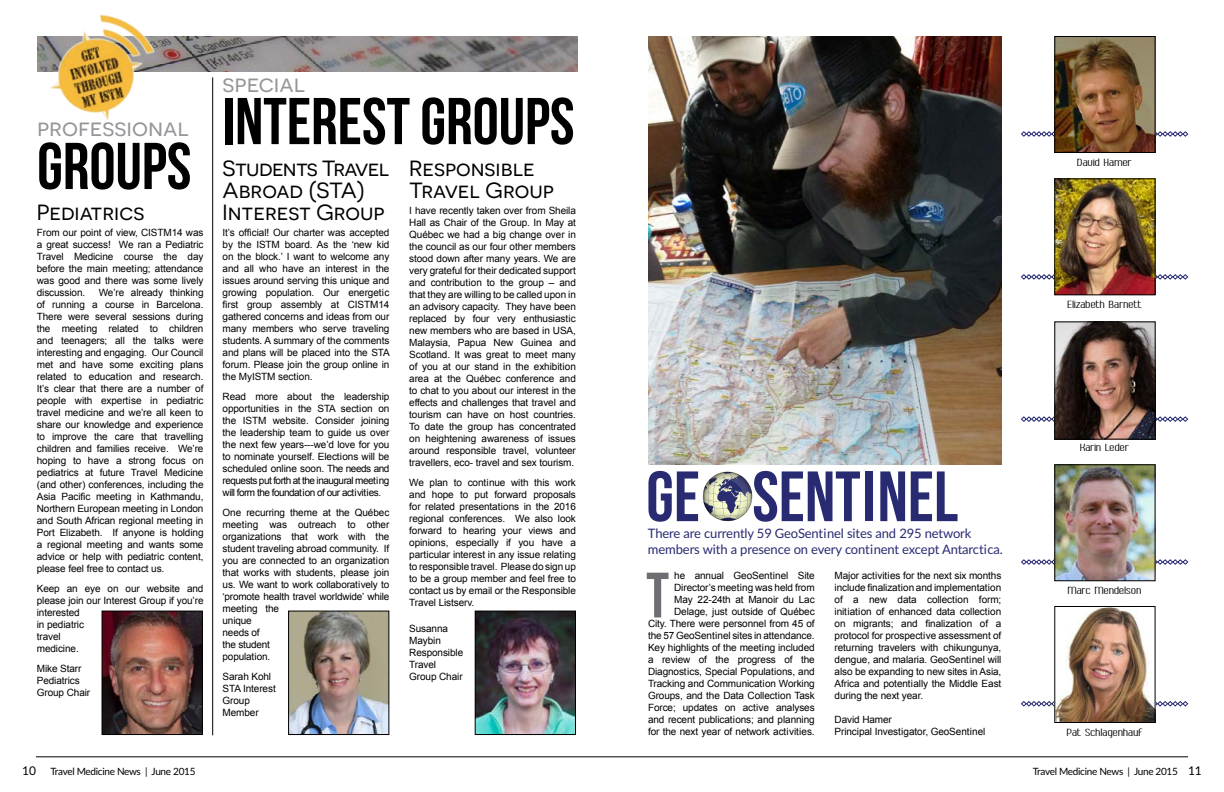
<style>
.page{position:relative;width:1224px;height:792px;background:#fff}
.page>*{position:absolute;margin:0;border:0;box-sizing:border-box;transform-origin:0 0}
.t1{font:71px "Bebas Neue";color:#282a72}
.t2{font:66px "Bebas Neue";color:#000}
.t3{font:64px "Bebas Neue";color:#6d6e71}
.t4{font:24px "Novecentosanswide";color:#939598}
.t5{font:22px/22px "Novecentosanswide";letter-spacing:-.02em;color:#000}
.t6{font:22px/22px "Novecentosanswide";color:#000}
.t7{font:13px/16px "Lato";letter-spacing:-.01em;color:#282a72}
.t8{font:12px "Ambrosia Demo";color:#000}
.t9{font:10px/12px "Arial";letter-spacing:-.01em;color:#000;text-align:justify}
.t10{font:10px "Lato";letter-spacing:-.03em;color:#000}
.s1{font-size:12px}
</style>
<div class="page">
<hr style="left:36px;top:757px;width:1152px;height:1px;background:#000">
<svg style="left:702px;top:471px;width:51px;height:51px"></svg>
<img style="left:648px;top:36px;width:353px;height:428px">
<svg style="left:1021px;top:559px;width:167px;height:6px"></svg>
<svg style="left:1021px;top:416px;width:167px;height:6px"></svg>
<svg style="left:1021px;top:274px;width:167px;height:6px"></svg>
<svg style="left:1021px;top:131px;width:167px;height:6px"></svg>
<img style="left:1056px;top:466px;width:98px;height:113px">
<div style="left:1054px;top:464px;width:102px;height:117px;border:1px solid #000"></div>
<img style="left:1056px;top:323px;width:98px;height:115px">
<div style="left:1054px;top:321px;width:102px;height:119px;border:1px solid #000"></div>
<img style="left:1056px;top:38px;width:98px;height:113px">
<div style="left:1054px;top:36px;width:102px;height:117px;border:1px solid #000"></div>
<img style="left:1056px;top:180px;width:98px;height:113px">
<div style="left:1054px;top:178px;width:102px;height:117px;border:1px solid #000"></div>
<hr style="left:212px;top:77px;width:1px;height:658px;background:#000">
<img style="left:104px;top:613px;width:97px;height:120px">
<div style="left:102px;top:611px;width:101px;height:124px;border:1px solid #000"></div>
<img style="left:290px;top:613px;width:97px;height:120px">
<div style="left:288px;top:611px;width:101px;height:124px;border:1px solid #000"></div>
<img style="left:477px;top:613px;width:97px;height:120px">
<div style="left:475px;top:611px;width:101px;height:124px;border:1px solid #000"></div>
<img style="left:171px;top:36px;width:406px;height:36px">
<img style="left:37px;top:14px;width:134px;height:106px">
<svg style="left:1021px;top:701px;width:167px;height:6px"></svg>
<img style="left:1056px;top:608px;width:98px;height:113px">
<div style="left:1054px;top:606px;width:102px;height:117px;border:1px solid #000"></div>
<h3 class="t4" style="left:37px;top:114px;width:153px">professional</h3>
<h2 class="t2" style="left:37px;top:130px;width:156px">GROUPS</h2>
<h3 class="t6" style="left:37px;top:201px;width:109px">Pediatrics</h3>
<p class="t9" style="left:37px;top:227px;width:168px">From our point of view, CISTM14 was a great success! We ran a Pediatric Travel Medicine course the day before the main meeting; attendance was good and there was some lively discussion.</p>
<p class="t9" style="left:37px;top:287px;width:168px;text-indent:62px">We’re already thinking of running a course in Barcelona.<br>There were several sessions during the meeting related to children and teenagers; all the talks were interesting and engaging. Our Council met and have some exciting plans related to education and research.<br>It’s clear that there are a number of people with expertise in pediatric travel medicine and we’re all keen to share our knowledge and experience to improve the care that travelling children and families receive. We’re hoping to have a strong focus on pediatrics at future Travel Medicine (and other) conferences, including the Asia Pacific meeting in Kathmandu, Northern European meeting in London and South African regional meeting in Port Elizabeth. If anyone is holding a regional meeting and wants some advice or help with pediatric content, please feel free to contact us.</p>
<p class="t9" style="left:37px;top:583px;width:168px;text-align:left">Keep an eye on our website and please join our Interest Group if you’re interested<br>in pediatric<br>travel<br>medicine.</p>
<p class="t9" style="left:37px;top:663px;width:55px;text-align:left">Mike Starr<br>Pediatrics<br>Group Chair</p>
<h3 class="t4" style="left:223px;top:69px;width:84px">special</h3>
<h2 class="t2" style="left:223px;top:85px;width:353px">INTEREST GROUPS</h2>
<h3 class="t5" style="left:223px;top:157px;width:168px">Students Travel<br>Abroad (STA)<br>Interest Group</h3>
<p class="t9" style="left:223px;top:226px;width:169px">It’s official! Our charter was accepted by the ISTM board. As the ‘new kid on the block.’ I want to welcome any and all who have an interest in the issues around serving this unique and growing population. Our energetic first group assembly at CISTM14 gathered concerns and ideas from our many members who serve traveling students. A summary of the comments and plans will be placed into the STA forum. Please join the group online in the MyISTM section.</p>
<p class="t9" style="left:223px;top:390px;width:168px">Read more about the leadership opportunities in the STA section on the ISTM website. Consider joining the leadership team to guide us over the next few years---we’d love for you to nominate yourself. Elections will be scheduled online soon. The needs and requests put forth at the inaugural meeting will form the foundation of our activities.</p>
<p class="t9" style="left:223px;top:506px;width:168px;text-align:left">One recurring theme at the Québec meeting was outreach to other organizations that work with the student traveling abroad community. If you are connected to an organization that works with students, please join us. We want to work collaboratively to ‘promote health travel worldwide’ while meeting the<br>unique<br>needs of<br>the student<br>population.</p>
<p class="t9" style="left:223px;top:670px;width:55px;text-align:left">Sarah Kohl<br>STA Interest<br>Group<br>Member</p>
<h3 class="t6" style="left:409px;top:157px;width:146px">Responsible<br>Travel Group</h3>
<p class="t9" style="left:409px;top:204px;width:168px">I have recently taken over from Sheila Hall as Chair of the Group. In May at Québec we had a big change over in the council as our four other members stood down after many years. We are very grateful for their dedicated support and contribution to the group – and that they are willing to be called upon in an advisory capacity. They have been replaced by four very enthusiastic new members who are based in USA, Malaysia, Papua New Guinea and Scotland. It was great to meet many of you at our stand in the exhibition area at the Québec conference and to chat to you about our interest in the effects and challenges that travel and tourism can have on host countries.<br>To date the group has concentrated on heightening awareness of issues around responsible travel, volunteer travellers, eco- travel and sex tourism.</p>
<p class="t9" style="left:409px;top:476px;width:168px">We plan to continue with this work and hope to put forward proposals for related presentations in the 2016 regional conferences. We also look forward to hearing your views and opinions, especially if you have a particular interest in any issue relating to responsible travel. Please do sign up to be a group member and feel free to contact us by email or the Responsible Travel Listserv.</p>
<p class="t9" style="left:409px;top:623px;width:56px;text-align:left">Susanna<br>Maybin<br>Responsible<br>Travel<br>Group Chair</p>
<h1 class="t1" style="left:646px;top:458px;width:313px">GE SENTINEL</h1>
<h3 class="t7" style="left:648px;top:525px;width:356px">There are currently 59 GeoSentinel sites and 295 network members with a presence on every continent except Antarctica.</h3>
<p class="t9" style="left:648px;top:569px;width:168px;text-align:right">he annual GeoSentinel Site Director’s meeting was held from<br>May 22-24th at Manoir du Lac Delage, just outside of Québec<br>City. There were personnel from 45 of the 57 GeoSentinel sites in attendance.<br>Key highlights of the meeting included a review of the progress of the Diagnostics, Special Populations, and Tracking and Communication Working Groups, and the Data Collection Task Force; updates on active analyses and recent publications; and planning for the next year of network activities.</p>
<p class="t9" style="left:835px;top:569px;width:168px">Major activities for the next six months include finalization and implementation of a new data collection form; initiation of enhanced data collection on migrants; and finalization of a protocol for prospective assessment of returning travelers with chikungunya, dengue, and malaria. GeoSentinel will also be expanding to new sites in Asia, Africa and potentially the Middle East during the next year.</p>
<h3 class="t3" style="left:646px;top:560px;width:24px">T</h3>
<p class="t9" style="left:835px;top:713px;width:152px">David Hamer<br>Principal Investigator, GeoSentinel</p>
<p class="t8" style="left:1078px;top:158px;width:56px">David Hamer</p>
<p class="t8" style="left:1068px;top:300px;width:76px">Elizabeth Barnett</p>
<p class="t8" style="left:1081px;top:443px;width:50px">Karin Leder</p>
<p class="t8" style="left:1068px;top:586px;width:75px">Marc Mendelson</p>
<p class="t8" style="left:1067px;top:728px;width:77px">Pat Schlagenhauf</p>
<p class="t10" style="left:22px;top:764px;width:175px"><span class="s1">10</span> Travel Medicine News | June 2015</p>
<p class="t10" style="left:1033px;top:764px;width:171px">Travel Medicine News | June 2015 <span class="s1">11</span></p>
</div>
